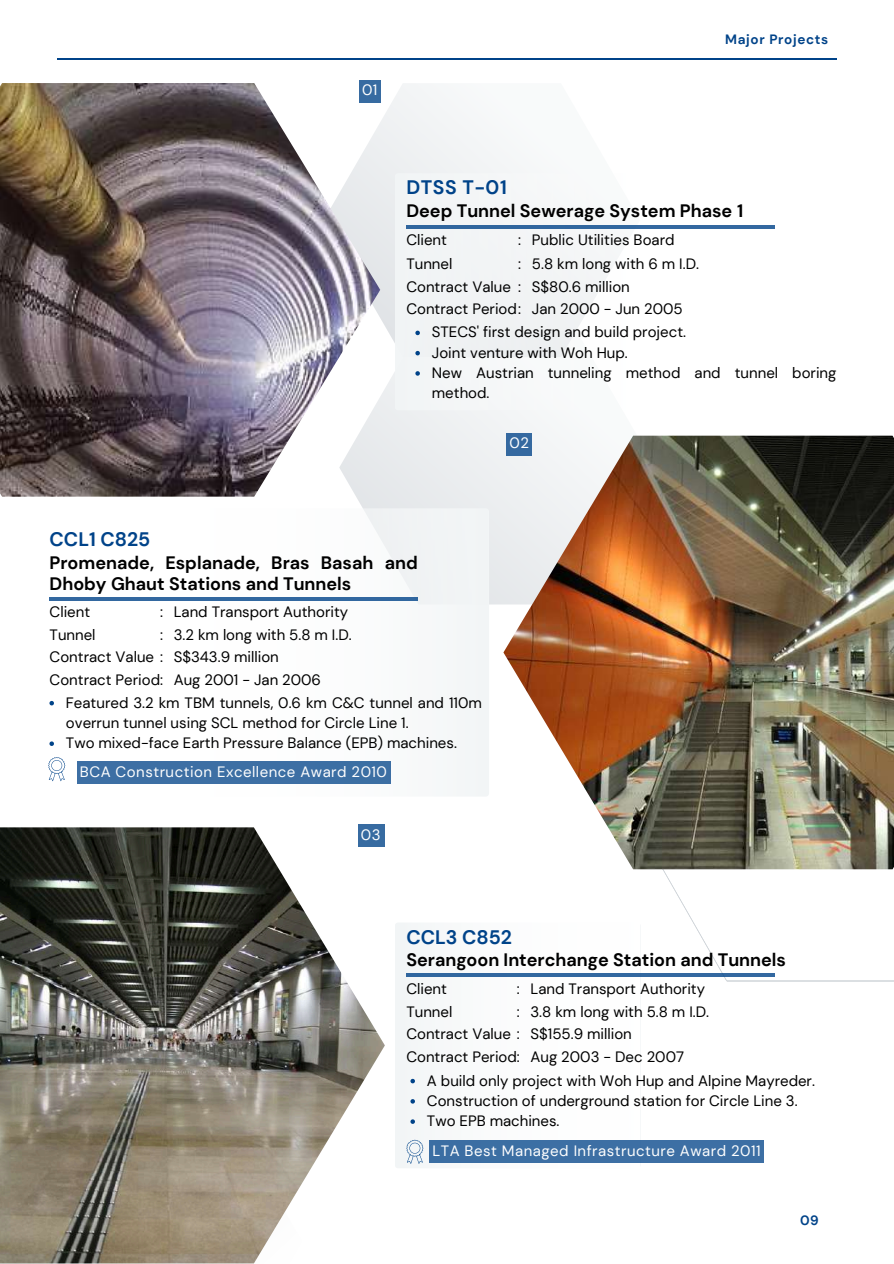
<style>
.page{position:relative;width:894px;height:1264px;background:#fff}
.page>*{position:absolute;margin:0;border:0;box-sizing:border-box;transform-origin:0 0}
.t1{font:700 19.5px "DM Sans";color:#004389}
.t2{font:700 18px/21.3px "DM Sans";color:#000}
.t3{font:15px/20.2px "DM Sans";color:#000}
.t4{font:15px "DM Sans";letter-spacing:.035em;color:#fff}
.t5{font:700 13.5px "DM Sans";letter-spacing:.05em;color:#004389}
</style>
<div class="page">
<div style="left:356px;top:374px;width:199px;height:230px;background:#ebedef"></div>
<svg style="left:380px;top:84px;width:260px;height:257px"></svg>
<img style="left:0;top:83px;width:380px;height:413px">
<div style="left:359px;top:80px;width:22px;height:23px;background:#376ba1"></div>
<svg style="left:633px;top:869px;width:260px;height:112px"></svg>
<img style="left:503px;top:435px;width:390px;height:434px">
<div style="left:506px;top:433px;width:26px;height:22px;background:#3569a0"></div>
<img style="left:0;top:827px;width:385px;height:436px">
<div style="left:358px;top:824px;width:26px;height:22px;background:#376ba1"></div>
<svg style="left:48px;top:757px;width:17px;height:24px"></svg>
<div style="left:394px;top:173px;width:237px;height:237px;background:#f3f5f6;border-radius:3px"></div>
<hr style="left:406px;top:225px;width:368px;height:3px;background:#004389">
<hr style="left:57px;top:58px;width:779px;height:1px;background:#004389">
<div style="left:201px;top:508px;width:288px;height:288px;background:#fbfcfc;border-radius:3px"></div>
<div style="left:395px;top:922px;width:245px;height:246px;background:#fbfcfc;border-radius:3px"></div>
<svg style="left:406px;top:1139px;width:17px;height:24px"></svg>
<svg style="left:415px;top:331px;width:5px;height:4px"></svg>
<svg style="left:415px;top:351px;width:5px;height:4px"></svg>
<svg style="left:415px;top:371px;width:5px;height:5px"></svg>
<svg style="left:410px;top:1078px;width:5px;height:5px"></svg>
<svg style="left:410px;top:1099px;width:5px;height:4px"></svg>
<svg style="left:410px;top:1119px;width:5px;height:4px"></svg>
<div style="left:77px;top:761px;width:313px;height:22px;background:#3d6fa4"></div>
<svg style="left:49px;top:701px;width:5px;height:4px"></svg>
<svg style="left:49px;top:741px;width:5px;height:5px"></svg>
<div style="left:429px;top:1140px;width:335px;height:22px;background:#3d6fa4"></div>
<hr style="left:50px;top:597px;width:367px;height:3px;background:#004389">
<hr style="left:406px;top:973px;width:368px;height:3px;background:#004389">
<p class="t4" style="left:362px;top:81px;width:17px">01</p>
<p class="t5" style="left:725px;top:30px;width:105px">Major Projects</p>
<h1 class="t1" style="left:406px;top:175px;width:102px">DTSS T-01</h1>
<p class="t2" style="left:406px;top:200px;width:338px">Deep Tunnel Sewerage System Phase 1</p>
<p class="t3" style="left:406px;top:230px;width:42px">Client</p>
<p class="t3" style="left:518px;top:230px;width:158px">: Public Utilities Board</p>
<p class="t3" style="left:406px;top:253px;width:47px">Tunnel</p>
<p class="t3" style="left:406px;top:252px;width:294px;line-height:22.8px;text-indent:112px">: 5.8 km long with 6 m I.D.<br>Contract Value : S$80.6 million<br>Contract Period: Jan 2000 - Jun 2005</p>
<p class="t3" style="left:432px;top:322px;width:406px">STECS' first design and build project.<br>Joint venture with Woh Hup.<br>New Austrian tunneling method and tunnel boring method.</p>
<p class="t4" style="left:509px;top:433px;width:21px">02</p>
<h1 class="t1" style="left:50px;top:527px;width:102px">CCL1 C825</h1>
<p class="t2" style="left:50px;top:552px;width:369px">Promenade, Esplanade, Bras Basah and<br>Dhoby Ghaut Stations and Tunnels</p>
<p class="t3" style="left:50px;top:601px;width:42px">Client</p>
<p class="t3" style="left:160px;top:601px;width:189px">: Land Transport Authority</p>
<p class="t3" style="left:50px;top:624px;width:47px">Tunnel</p>
<p class="t3" style="left:50px;top:623px;width:303px;line-height:22.6px;text-indent:111px">: 3.2 km long with 5.8 m I.D.<br>Contract Value : S$343.9 million<br>Contract Period: Aug 2001 - Jan 2006</p>
<p class="t3" style="left:66px;top:692px;width:417px">Featured 3.2 km TBM tunnels, 0.6 km C&amp;C tunnel and 110m overrun tunnel using SCL method for Circle Line 1.<br>Two mixed-face Earth Pressure Balance (EPB) machines.</p>
<p class="t4" style="left:80px;top:761px;width:308px">BCA Construction Excellence Award 2010</p>
<p class="t4" style="left:361px;top:824px;width:21px">03</p>
<h1 class="t1" style="left:406px;top:924px;width:107px">CCL3 C852</h1>
<p class="t2" style="left:406px;top:949px;width:381px">Serangoon Interchange Station and Tunnels</p>
<p class="t3" style="left:406px;top:978px;width:42px">Client</p>
<p class="t3" style="left:517px;top:978px;width:189px">: Land Transport Authority</p>
<p class="t3" style="left:406px;top:1001px;width:47px">Tunnel</p>
<p class="t3" style="left:406px;top:1000px;width:304px;line-height:22.6px;text-indent:111px">: 3.8 km long with 5.8 m I.D.<br>Contract Value : S$155.9 million<br>Contract Period: Aug 2003 - Dec 2007</p>
<p class="t3" style="left:427px;top:1070px;width:389px">A build only project with Woh Hup and Alpine Mayreder.<br>Construction of underground station for Circle Line 3.<br>Two EPB machines.</p>
<p class="t4" style="left:432px;top:1140px;width:330px">LTA Best Managed Infrastructure Award 2011</p>
<p class="t5" style="left:800px;top:1211px;width:20px">09</p>
</div>
